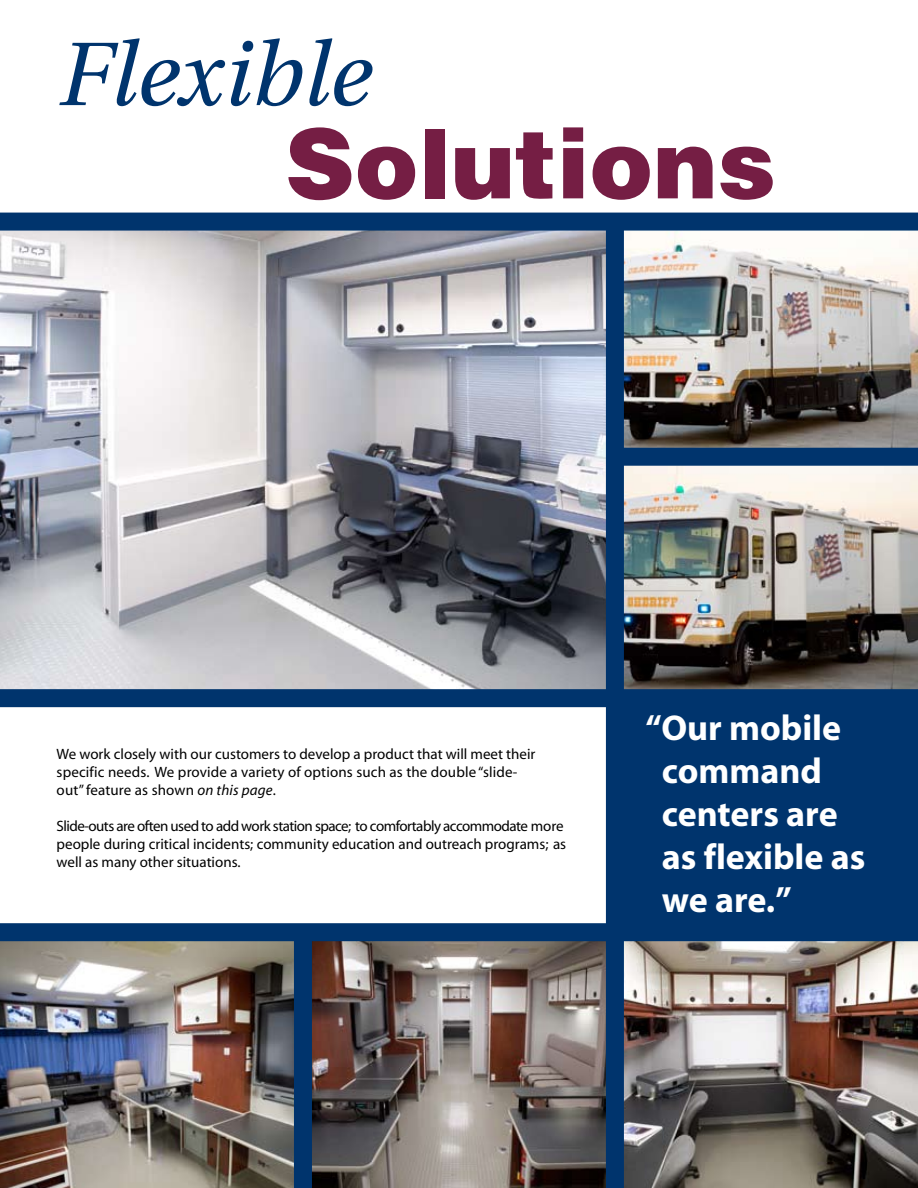
<style>
.page{position:relative;width:918px;height:1188px;background:#fff}
.page>*{position:absolute;margin:0;border:0;box-sizing:border-box;transform-origin:0 0}
.t1{font:900 96px "Helvetica";color:#751e44}
.t2{font:italic 90px "Utopia";color:#00346d}
.t3{font:700 36px/43.2px "Myriad";color:#fff}
.t4{font:15px/18px "Myriad";color:#000}
.s1{font-style:italic}
</style>
<div class="page">
<img style="left:624px;top:231px;width:294px;height:217px">
<img style="left:624px;top:466px;width:294px;height:223px">
<div style="left:612px;top:704px;width:306px;height:484px;background:#00346d"></div>
<img style="left:0;top:941px;width:294px;height:247px">
<img style="left:312px;top:941px;width:294px;height:247px">
<img style="left:0;top:231px;width:606px;height:458px">
<img style="left:624px;top:941px;width:294px;height:247px">
<div style="left:608px;top:448px;width:310px;height:18px;background:#00346d"></div>
<div style="left:0;top:213px;width:918px;height:18px;background:#00346d"></div>
<div style="left:294px;top:925px;width:18px;height:263px;background:#00346d"></div>
<div style="left:606px;top:216px;width:18px;height:972px;background:#00346d"></div>
<div style="left:0;top:689px;width:918px;height:18px;background:#00346d"></div>
<div style="left:0;top:923px;width:918px;height:18px;background:#00346d"></div>
<h2 class="t2" style="left:59px;top:25px;width:313px">Flexible</h2>
<h1 class="t1" style="left:285px;top:101px;width:492px">Solutions</h1>
<p class="t4" style="left:57px;top:746px;width:480px">We work closely with our customers to develop a product that will meet their specific needs. We provide a variety of options such as the double “slide&shy;out”feature as shown <span class="s1">on this page</span>.</p>
<p class="t4" style="left:57px;top:818px;width:511px">Slide-outs are often used to add work station space; to comfortably accommodate more people during critical incidents; community education and outreach programs; as well as many other situations.</p>
<h3 class="t3" style="left:662px;top:707px;width:205px;text-indent:-16px">“Our mobile command centers are as flexible as we are.”</h3>
</div>
